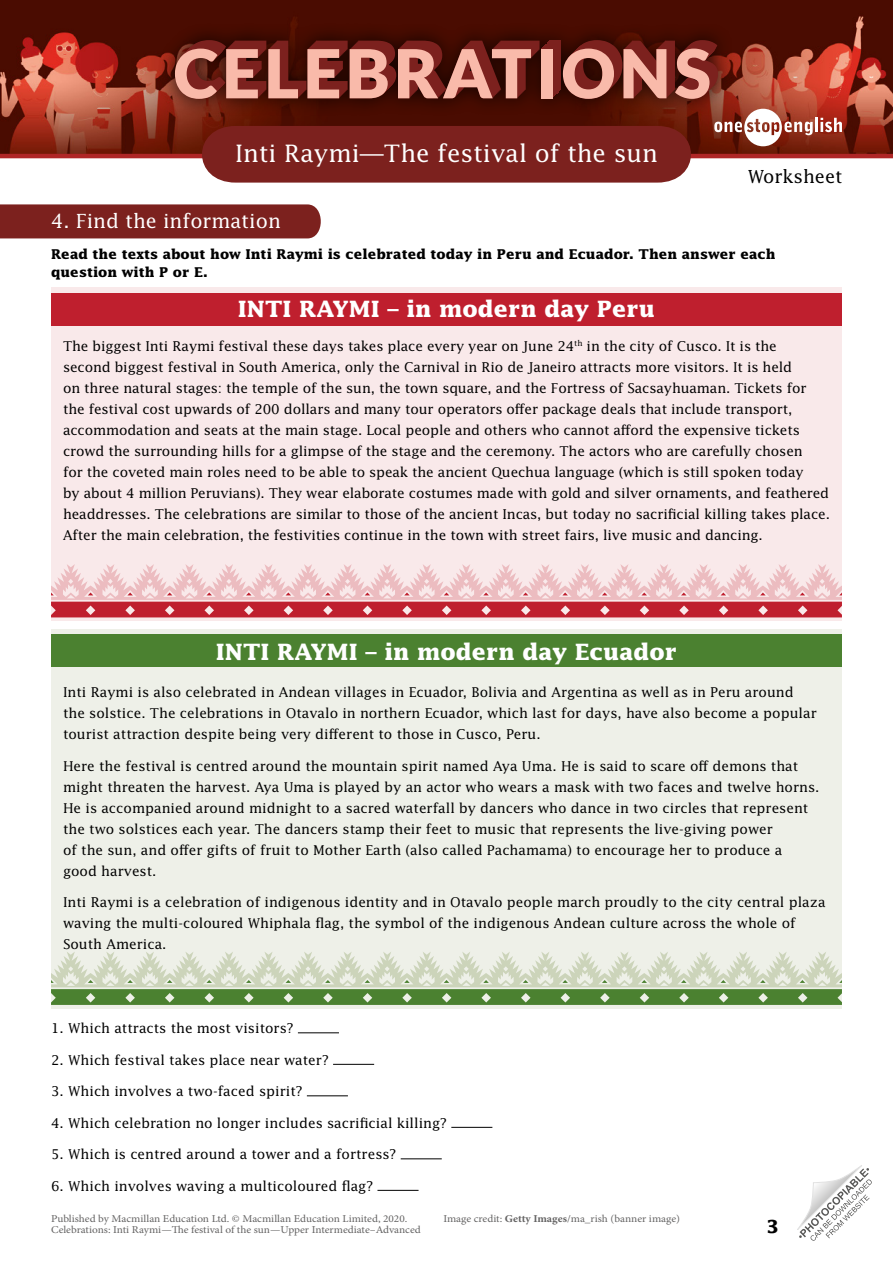
<style>
.page{position:relative;width:893px;height:1263px;background:#fff}
.page>*{position:absolute;margin:0;border:0;box-sizing:border-box;transform-origin:0 0}
.t1{font:24px "Lucida Std";color:#fff}
.WS_-_Boxed_article_h{font:700 22.5px "Lucida Std";color:#fff}
.TN___WS_-_Subheading{font:19.5px "Lucida Std";color:#fff}
.t2{font:18px "Lucida Std";color:#000}
.t3{font:700 18px "Lucida Std";color:#000}
.WS_-_9pt_body{font:13.5px/21px "Lucida Std";color:#000}
.WS_-_9pt_rubric{font:700 13.5px/18px "Lucida Std";color:#000}
.t4{font:10.5px "Minion Pro";color:#646363;scale:1.08 1}
.s1{font-weight:700}
</style>
<div class="page">
<img style="left:0;top:0;width:893px;height:154px">
<div style="left:157px;top:22px;width:578px;height:95px;background:#000;opacity:.75"></div>
<div style="left:549px;top:41px;width:12px;height:49px;background:#7c211e"></div>
<div style="left:548px;top:41px;width:12px;height:50px;background:#7c211e"></div>
<div style="left:548px;top:42px;width:11px;height:50px;background:#7c211e"></div>
<div style="left:547px;top:43px;width:11px;height:49px;background:#7c211e"></div>
<div style="left:546px;top:44px;width:11px;height:49px;background:#7c211e"></div>
<div style="left:545px;top:45px;width:12px;height:49px;background:#7c211e"></div>
<div style="left:544px;top:46px;width:12px;height:49px;background:#7c211e"></div>
<div style="left:543px;top:47px;width:12px;height:49px;background:#7c211e"></div>
<div style="left:542px;top:47px;width:12px;height:50px;background:#7c211e"></div>
<svg style="left:552px;top:49px;width:1px;height:48px"></svg>
<svg style="left:175px;top:40px;width:365px;height:59px;background:#98554c"></svg>
<div style="left:541px;top:49px;width:11px;height:49px;background:#f9baaa"></div>
<svg style="left:563px;top:40px;width:155px;height:59px;background:#9d594f"></svg>
<svg style="left:714px;top:109px;width:99px;height:37px"></svg>
<hr style="left:815px;top:118px;width:3px;height:14px;background:#fff">
<svg style="left:820px;top:118px;width:22px;height:14px"></svg>
<svg style="left:797px;top:1165px;width:75px;height:76px"></svg>
<hr style="left:0;top:154px;width:893px;height:4px;background:#af2626">
<svg style="left:191px;top:126px;width:511px;height:57px;background:#802925"></svg>
<div style="left:51px;top:629px;width:791px;height:379px;background:#eef0e8"></div>
<div style="left:51px;top:634px;width:791px;height:33px;background:#4b8130"></div>
<svg style="left:51px;top:952px;width:791px;height:53px"></svg>
<div style="left:51px;top:287px;width:791px;height:334px;background:#f9e9ea"></div>
<div style="left:51px;top:293px;width:791px;height:32px;background:#bf1f2e"></div>
<svg style="left:51px;top:564px;width:791px;height:53px"></svg>
<div style="left:0;top:204px;width:321px;height:34px;background:#7c211e"></div>
<hr style="left:298px;top:1032px;width:41px;height:1px;background:#000">
<hr style="left:333px;top:1064px;width:41px;height:1px;background:#000">
<hr style="left:307px;top:1095px;width:41px;height:1px;background:#000">
<hr style="left:451px;top:1127px;width:41px;height:1px;background:#000">
<hr style="left:401px;top:1158px;width:41px;height:1px;background:#000">
<hr style="left:377px;top:1190px;width:42px;height:1px;background:#000">
<h1 class="t1" style="left:235px;top:139px;width:424px">Inti Raymi—The festival of the sun</h1>
<h3 class="t2" style="left:748px;top:165px;width:96px">Worksheet</h3>
<p class="TN___WS_-_Subheading" style="left:51px;top:209px;width:231px">4. Find the information</p>
<p class="WS_-_9pt_rubric" style="left:51px;top:245px;width:726px">Read the texts about how Inti Raymi is celebrated today in Peru and Ecuador. Then answer each question with P or E.</p>
<p class="WS_-_Boxed_article_h" style="left:238px;top:295px;width:419px">INTI RAYMI – in modern day Peru</p>
<p class="WS_-_9pt_body" style="left:63px;top:335px;width:768px">The biggest Inti Raymi festival these days takes place every year on June 24<sup>th</sup> in the city of Cusco. It is the<br>second biggest festival in South America, only the Carnival in Rio de Janeiro attracts more visitors. It is held<br>on three natural stages: the temple of the sun, the town square, and the Fortress of Sacsayhuaman. Tickets for the festival cost upwards of 200 dollars and many tour operators offer package deals that include transport, accommodation and seats at the main stage. Local people and others who cannot afford the expensive tickets crowd the surrounding hills for a glimpse of the stage and the ceremony. The actors who are carefully chosen<br>for the coveted main roles need to be able to speak the ancient Quechua language (which is still spoken today<br>by about 4 million Peruvians). They wear elaborate costumes made with gold and silver ornaments, and feathered headdresses. The celebrations are similar to those of the ancient Incas, but today no sacrificial killing takes place.<br>After the main celebration, the festivities continue in the town with street fairs, live music and dancing.</p>
<p class="WS_-_Boxed_article_h" style="left:216px;top:638px;width:463px">INTI RAYMI – in modern day Ecuador</p>
<p class="WS_-_9pt_body" style="left:63px;top:681px;width:755px">Inti Raymi is also celebrated in Andean villages in Ecuador, Bolivia and Argentina as well as in Peru around the solstice. The celebrations in Otavalo in northern Ecuador, which last for days, have also become a popular tourist attraction despite being very different to those in Cusco, Peru.</p>
<p class="WS_-_9pt_body" style="left:63px;top:755px;width:758px">Here the festival is centred around the mountain spirit named Aya Uma. He is said to scare off demons that might threaten the harvest. Aya Uma is played by an actor who wears a mask with two faces and twelve horns.<br>He is accompanied around midnight to a sacred waterfall by dancers who dance in two circles that represent the two solstices each year. The dancers stamp their feet to music that represents the live-giving power<br>of the sun, and offer gifts of fruit to Mother Earth (also called Pachamama) to encourage her to produce a good harvest.</p>
<p class="WS_-_9pt_body" style="left:63px;top:891px;width:764px">Inti Raymi is a celebration of indigenous identity and in Otavalo people march proudly to the city central plaza waving the multi-coloured Whiphala flag, the symbol of the indigenous Andean culture across the whole of<br>South America.</p>
<p class="WS_-_9pt_body" style="left:51px;top:1017px;width:244px">1. Which attracts the most visitors?</p>
<p class="WS_-_9pt_body" style="left:51px;top:1049px;width:279px">2. Which festival takes place near water?</p>
<p class="WS_-_9pt_body" style="left:51px;top:1080px;width:253px">3. Which involves a two-faced spirit?</p>
<p class="WS_-_9pt_body" style="left:51px;top:1112px;width:398px">4. Which celebration no longer includes sacrificial killing?</p>
<p class="WS_-_9pt_body" style="left:51px;top:1143px;width:347px">5. Which is centred around a tower and a fortress?</p>
<p class="WS_-_9pt_body" style="left:51px;top:1175px;width:324px">6. Which involves waving a multicoloured flag?</p>
<p class="t4" style="left:51px;top:1212px;width:331px">Published by Macmillan Education Ltd. © Macmillan Education Limited, 2020.</p>
<p class="t4" style="left:443px;top:1212px;width:221px">Image credit: <span class="s1">Getty Images</span>/ma_rish (banner image)</p>
<p class="t4" style="left:51px;top:1222px;width:344px">Celebrations: Inti Raymi—The festival of the sun—Upper Intermediate–Advanced</p>
<h3 class="t3" style="left:766px;top:1215px;width:14px">3</h3>
</div>
